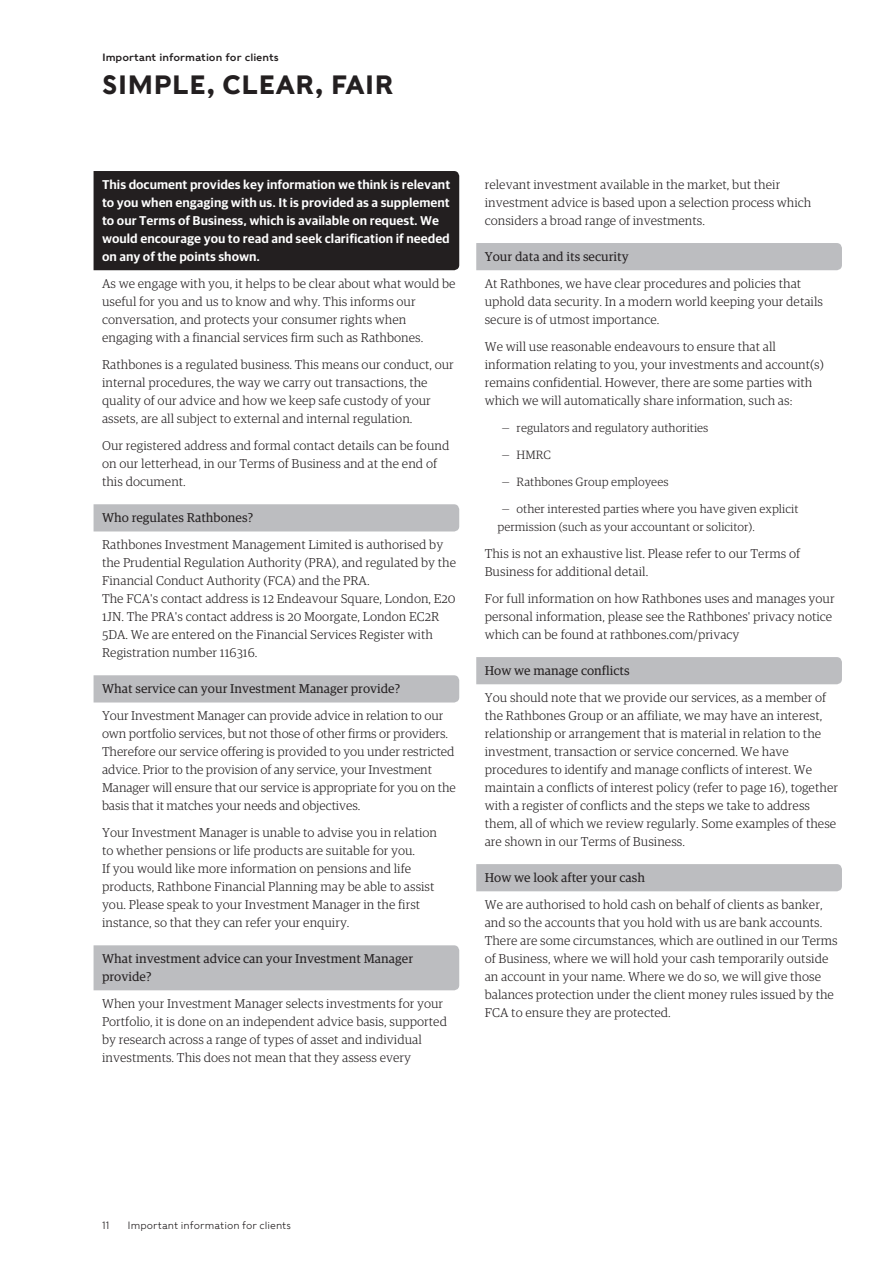
<style>
.page{position:relative;width:893px;height:1263px;background:#fff}
.page>*{position:absolute;margin:0;border:0;box-sizing:border-box;transform-origin:0 0}
.t1{font:700 26.25px "Rathbones Sans";color:#231f20}
.t2{font:300 12.75px/18px "Guardian RTB Egyp";color:#231f20}
.t3{font:600 12.75px/18px "Guardian RTB Sans";color:#fff}
.t4{font:12.75px/18px "Guardian RTB Egyp";color:#231f20}
.t5{font:300 12px/18px "Guardian RTB Egyp";color:#231f20}
.t6{font:300 10.5px "Rathbones Sans";color:#231f20}
.t7{font:10.5px "Rathbones Sans";color:#231f20}
</style>
<div class="page">
<div style="left:94px;top:504px;width:365px;height:27px;background:#bcbdc0"></div>
<div style="left:94px;top:945px;width:365px;height:45px;background:#bcbdc0"></div>
<div style="left:94px;top:675px;width:365px;height:27px;background:#bcbdc0"></div>
<div style="left:476px;top:243px;width:366px;height:27px;background:#bcbdc0"></div>
<div style="left:476px;top:657px;width:366px;height:27px;background:#bcbdc0"></div>
<div style="left:476px;top:864px;width:366px;height:27px;background:#bcbdc0"></div>
<div style="left:94px;top:171px;width:365px;height:99px;background:#231f20"></div>
<p class="t7" style="left:102px;top:51px;width:178px">Important information for clients</p>
<h1 class="t1" style="left:102px;top:68px;width:293px">SIMPLE, CLEAR, FAIR</h1>
<p class="t3" style="left:102px;top:175px;width:350px">This document provides key information we think is relevant to you when engaging with us. It is provided as a supplement to our Terms of Business, which is available on request. We would encourage you to read and seek clarification if needed on any of the points shown.</p>
<p class="t2" style="left:102px;top:274px;width:355px">As we engage with you, it helps to be clear about what would be useful for you and us to know and why. This informs our conversation, and protects your consumer rights when engaging with a financial services firm such as Rathbones.</p>
<p class="t2" style="left:102px;top:355px;width:353px">Rathbones is a regulated business. This means our conduct, our internal procedures, the way we carry out transactions, the quality of our advice and how we keep safe custody of your assets, are all subject to external and internal regulation.</p>
<p class="t2" style="left:102px;top:436px;width:349px">Our registered address and formal contact details can be found on our letterhead, in our Terms of Business and at the end of this document.</p>
<p class="t4" style="left:102px;top:508px;width:153px">Who regulates Rathbones?</p>
<p class="t2" style="left:102px;top:535px;width:356px">Rathbones Investment Management Limited is authorised by the Prudential Regulation Authority (PRA), and regulated by the Financial Conduct Authority (FCA) and the PRA.<br>The FCA's contact address is 12 Endeavour Square, London, E20<br>1JN. The PRA's contact address is 20 Moorgate, London EC2R 5DA. We are entered on the Financial Services Register with Registration number 116316.</p>
<p class="t4" style="left:102px;top:679px;width:300px">What service can your Investment Manager provide?</p>
<p class="t2" style="left:102px;top:706px;width:355px">Your Investment Manager can provide advice in relation to our own portfolio services, but not those of other firms or providers.<br>Therefore our service offering is provided to you under restricted advice. Prior to the provision of any service, your Investment Manager will ensure that our service is appropriate for you on the basis that it matches your needs and objectives.</p>
<p class="t2" style="left:102px;top:823px;width:337px">Your Investment Manager is unable to advise you in relation to whether pensions or life products are suitable for you.<br>If you would like more information on pensions and life products, Rathbone Financial Planning may be able to assist you. Please speak to your Investment Manager in the first instance, so that they can refer your enquiry.</p>
<p class="t4" style="left:102px;top:949px;width:313px">What investment advice can your Investment Manager provide?</p>
<p class="t2" style="left:102px;top:994px;width:346px">When your Investment Manager selects investments for your Portfolio, it is done on an independent advice basis, supported by research across a range of types of asset and individual investments. This does not mean that they assess every</p>
<p class="t2" style="left:485px;top:175px;width:328px">relevant investment available in the market, but their investment advice is based upon a selection process which considers a broad range of investments.</p>
<p class="t4" style="left:485px;top:247px;width:146px">Your data and its security</p>
<p class="t2" style="left:485px;top:274px;width:340px">At Rathbones, we have clear procedures and policies that uphold data security. In a modern world keeping your details secure is of utmost importance.</p>
<p class="t2" style="left:485px;top:337px;width:341px">We will use reasonable endeavours to ensure that all information relating to you, your investments and account(s) remains confidential. However, there are some parties with which we will automatically share information, such as:</p>
<p class="t5" style="left:502px;top:418px;width:208px">— regulators and regulatory authorities</p>
<p class="t5" style="left:502px;top:445px;width:51px">— HMRC</p>
<p class="t5" style="left:502px;top:472px;width:168px">— Rathbones Group employees</p>
<p class="t5" style="left:497px;top:499px;width:302px;text-indent:4px">— other interested parties where you have given explicit permission (such as your accountant or solicitor).</p>
<p class="t2" style="left:485px;top:544px;width:317px">This is not an exhaustive list. Please refer to our Terms of<br>Business for additional detail.</p>
<p class="t2" style="left:485px;top:589px;width:351px">For full information on how Rathbones uses and manages your personal information, please see the Rathbones' privacy notice which can be found at rathbones.com/privacy</p>
<p class="t4" style="left:485px;top:661px;width:146px">How we manage conflicts</p>
<p class="t2" style="left:485px;top:688px;width:355px">You should note that we provide our services, as a member of the Rathbones Group or an affiliate, we may have an interest, relationship or arrangement that is material in relation to the investment, transaction or service concerned. We have procedures to identify and manage conflicts of interest. We maintain a conflicts of interest policy (refer to page 16), together with a register of conflicts and the steps we take to address them, all of which we review regularly. Some examples of these are shown in our Terms of Business.</p>
<p class="t4" style="left:485px;top:868px;width:162px">How we look after your cash</p>
<p class="t2" style="left:485px;top:895px;width:354px">We are authorised to hold cash on behalf of clients as banker, and so the accounts that you hold with us are bank accounts.<br>There are some circumstances, which are outlined in our Terms of Business, where we will hold your cash temporarily outside an account in your name. Where we do so, we will give those balances protection under the client money rules issued by the FCA to ensure they are protected.</p>
<p class="t6" style="left:102px;top:1218px;width:9px">11</p>
<p class="t6" style="left:128px;top:1218px;width:165px">Important information for clients</p>
</div>
